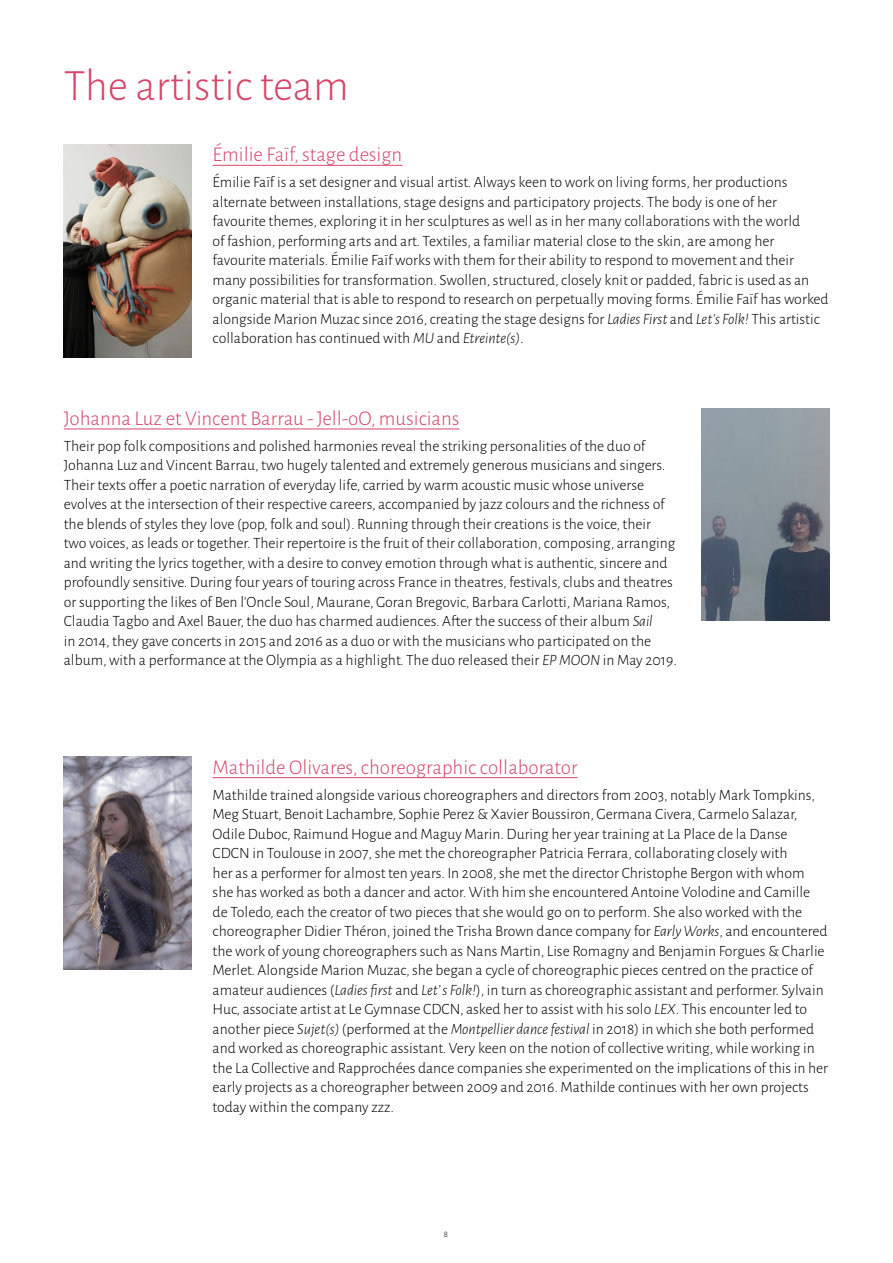
<style>
.page{position:relative;width:893px;height:1263px;background:#fff}
.page>*{position:absolute;margin:0;border:0;box-sizing:border-box;transform-origin:0 0}
.t1{font:300 45px "Alegreya Sans";color:#d54669}
.t2{font:300 21px "Alegreya Sans";color:#d54669}
.t3{font:300 15.75px/19.5px "Alegreya Sans";color:#000}
.t4{font:300 9px "Alegreya Sans";color:#000}
.s1{font-style:italic}
</style>
<div class="page">
<hr style="left:64px;top:429px;width:395px;height:1px;background:#d54669">
<hr style="left:213px;top:165px;width:189px;height:1px;background:#d54669">
<img style="left:64px;top:145px;width:127px;height:212px">
<img style="left:64px;top:757px;width:127px;height:212px">
<img style="left:702px;top:408px;width:127px;height:213px">
<hr style="left:213px;top:777px;width:364px;height:1px;background:#d54669">
<h1 class="t1" style="left:64px;top:56px;width:287px">The artistic team</h1>
<h2 class="t2" style="left:213px;top:141px;width:191px">Émilie Faïf, stage design</h2>
<p class="t3" style="left:213px;top:172px;width:618px">Émilie Faïf is a set designer and visual artist. Always keen to work on living forms, her productions alternate between installations, stage designs and participatory projects. The body is one of her favourite themes, exploring it in her sculptures as well as in her many collaborations with the world<br>of fashion, performing arts and art. Textiles, a familiar material close to the skin, are among her favourite materials. Émilie Faïf works with them for their ability to respond to movement and their many possibilities for transformation. Swollen, structured, closely knit or padded, fabric is used as an organic material that is able to respond to research on perpetually moving forms. Émilie Faïf has worked alongside Marion Muzac since 2016, creating the stage designs for <span class="s1">Ladies First</span> and <span class="s1">Let’s Folk!</span> This artistic collaboration has continued with <span class="s1">MU</span> and <span class="s1">Etreinte(s)</span>.</p>
<h2 class="t2" style="left:64px;top:405px;width:397px">Johanna Luz et Vincent Barrau ‑ Jell‑oO, musicians</h2>
<p class="t3" style="left:64px;top:436px;width:615px">Their pop folk compositions and polished harmonies reveal the striking personalities of the duo of Johanna Luz and Vincent Barrau, two hugely talented and extremely generous musicians and singers.<br>Their texts offer a poetic narration of everyday life, carried by warm acoustic music whose universe evolves at the intersection of their respective careers, accompanied by jazz colours and the richness of the blends of styles they love (pop, folk and soul). Running through their creations is the voice, their two voices, as leads or together. Their repertoire is the fruit of their collaboration, composing, arranging and writing the lyrics together, with a desire to convey emotion through what is authentic, sincere and profoundly sensitive. During four years of touring across France in theatres, festivals, clubs and theatres or supporting the likes of Ben l’Oncle Soul, Maurane, Goran Bregovic, Barbara Carlotti, Mariana Ramos, Claudia Tagbo and Axel Bauer, the duo has charmed audiences. After the success of their album <span class="s1">Sail<br></span>in 2014, they gave concerts in 2015 and 2016 as a duo or with the musicians who participated on the album, with a performance at the Olympia as a highlight. The duo released their <span class="s1">EP MOON</span> in May 2019.</p>
<h2 class="t2" style="left:213px;top:753px;width:366px">Mathilde Olivares, choreographic collaborator</h2>
<p class="t3" style="left:213px;top:784px;width:617px">Mathilde trained alongside various choreographers and directors from 2003, notably Mark Tompkins, Meg Stuart, Benoit Lachambre, Sophie Perez &amp; Xavier Boussiron, Germana Civera, Carmelo Salazar, Odile Duboc, Raimund Hogue and Maguy Marin. During her year training at La Place de la Danse CDCN in Toulouse in 2007, she met the choreographer Patricia Ferrara, collaborating closely with<br>her as a performer for almost ten years. In 2008, she met the director Christophe Bergon with whom she has worked as both a dancer and actor. With him she encountered Antoine Volodine and Camille de Toledo, each the creator of two pieces that she would go on to perform. She also worked with the choreographer Didier Théron, joined the Trisha Brown dance company for <span class="s1">Early Works</span>, and encountered the work of young choreographers such as Nans Martin, Lise Romagny and Benjamin Forgues &amp; Charlie Merlet. Alongside Marion Muzac, she began a cycle of choreographic pieces centred on the practice of amateur audiences (<span class="s1">Ladies first</span> and <span class="s1">Let’ s Folk!</span>), in turn as choreographic assistant and performer. Sylvain Huc, associate artist at Le Gymnase CDCN, asked her to assist with his solo <span class="s1">LEX</span>. This encounter led to another piece <span class="s1">Sujet(s)</span> (performed at the <span class="s1">Montpellier dance festival</span> in 2018) in which she both performed and worked as choreographic assistant. Very keen on the notion of collective writing, while working in the La Collective and Rapprochées dance companies she experimented on the implications of this in her early projects as a choreographer between 2009 and 2016. Mathilde continues with her own projects today within the company zzz.</p>
<p class="t4" style="left:444px;top:1228px;width:6px">8</p>
</div>
